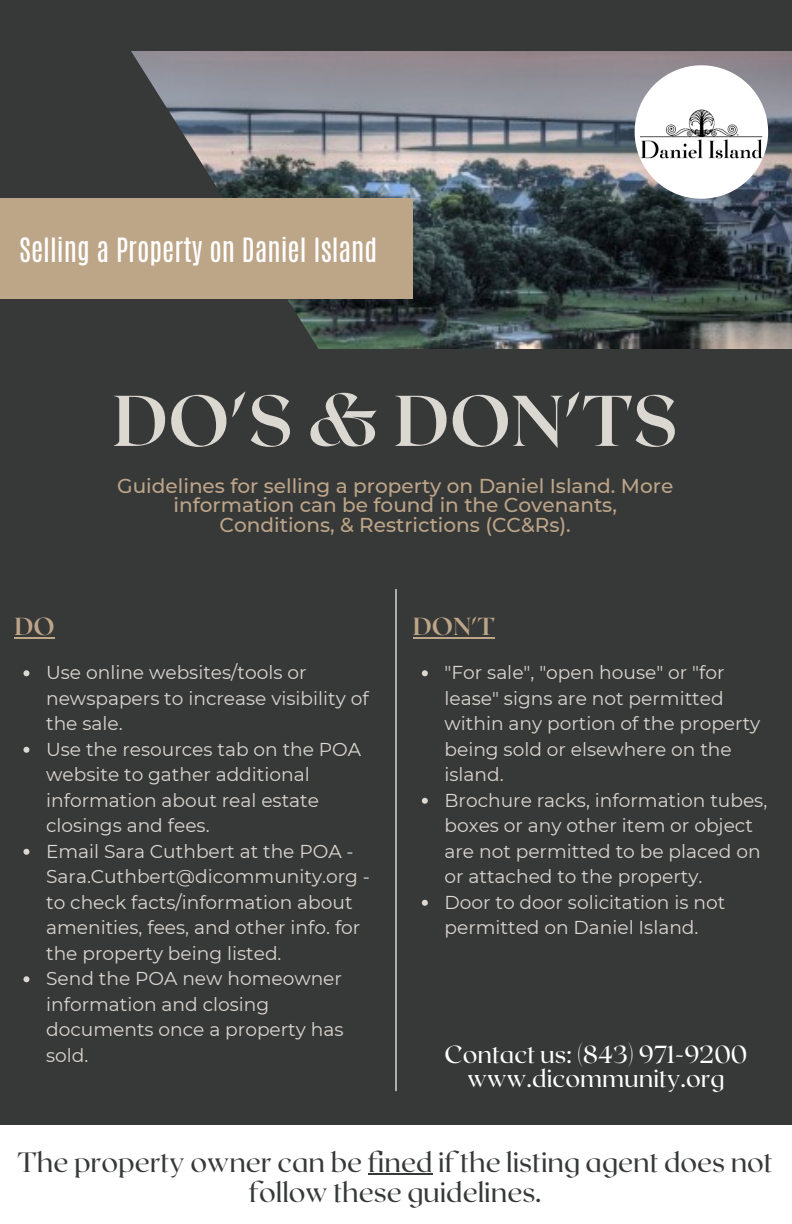
<style>
.page{position:relative;width:792px;height:1224px;background:#373838}
.page>*{position:absolute;margin:0;border:0;box-sizing:border-box;transform-origin:0 0}
.t1{font:700 71.6px "Roxborough CF";color:#dbd7d1}
.t2{font:28px/30px "Roxborough CF";color:#373838;text-align:center}
.t3{font:28px "Antonio";color:#fff}
.t4{font:24.6px "Roxborough CF";color:#fff}
.t5{font:700 24.6px "Roxborough CF";color:#bda588}
.t6{font:500 20px/19.4px "Montserrat";color:#bda588;text-align:center}
.t7{font:18.6px/25.6px "Montserrat";color:#dbd7d1}
</style>
<div class="page">
<img style="left:396px;top:52px;width:396px;height:297px">
<div style="left:0;top:1125px;width:792px;height:99px;background:#fff"></div>
<svg style="left:0;top:51px;width:396px;height:626px"></svg>
<svg style="left:635px;top:65px;width:133px;height:134px;background:#ceced2"></svg>
<div style="left:0;top:199px;width:413px;height:100px;background:#bda588"></div>
<hr style="left:395px;top:590px;width:2px;height:501px;background:#dbd7d1">
<img style="left:635px;top:103px;width:133px;height:58px">
<svg style="left:422px;top:670px;width:6px;height:6px"></svg>
<svg style="left:422px;top:798px;width:6px;height:6px"></svg>
<svg style="left:422px;top:900px;width:6px;height:6px"></svg>
<hr style="left:413px;top:637px;width:82px;height:1px;background:#bda588">
<svg style="left:23px;top:670px;width:6px;height:6px"></svg>
<svg style="left:23px;top:747px;width:6px;height:6px"></svg>
<svg style="left:23px;top:849px;width:6px;height:6px"></svg>
<svg style="left:23px;top:976px;width:6px;height:6px"></svg>
<hr style="left:14px;top:637px;width:41px;height:1px;background:#bda588">
<hr style="left:368px;top:1173px;width:64px;height:2px;background:#373838">
<p class="t3" style="left:19px;top:230px;width:359px">Selling a Property on Daniel Island</p>
<p class="t5" style="left:14px;top:611px;width:42px">DO</p>
<p class="t1" style="left:113px;top:374px;width:566px">DO'S &amp; DON'TS</p>
<p class="t6" style="left:117px;top:476px;width:558px">Guidelines for selling a property on Daniel Island. More information can be found in the Covenants,<br>Conditions, &amp; Restrictions (CC&amp;Rs).</p>
<p class="t5" style="left:413px;top:611px;width:83px">DON'T</p>
<p class="t7" style="left:46px;top:660px;width:324px">Use online websites/tools or newspapers to increase visibility of the sale.</p>
<p class="t7" style="left:46px;top:736px;width:317px">Use the resources tab on the POA website to gather additional information about real estate closings and fees.</p>
<p class="t7" style="left:46px;top:838px;width:325px">Email Sara Cuthbert at the POA -<br>Sara.Cuthbert@dicommunity.org - to check facts/information about amenities, fees, and other info. for the property being listed.</p>
<p class="t7" style="left:46px;top:966px;width:299px">Send the POA new homeowner information and closing documents once a property has sold.</p>
<p class="t7" style="left:445px;top:660px;width:317px">"For sale", "open house" or "for lease" signs are not permitted within any portion of the property being sold or elsewhere on the island.</p>
<p class="t7" style="left:445px;top:787px;width:324px">Brochure racks, information tubes, boxes or any other item or object are not permitted to be placed on or attached to the property.</p>
<p class="t7" style="left:445px;top:889px;width:282px">Door to door solicitation is not permitted on Daniel Island.</p>
<p class="t4" style="left:445px;top:1038px;width:304px">Contact us: (843) 971-9200</p>
<p class="t4" style="left:468px;top:1062px;width:259px">www.dicommunity.org</p>
<p class="t2" style="left:18px;top:1145px;width:757px">The property owner can be fined if the listing agent does not follow these guidelines.</p>
</div>
